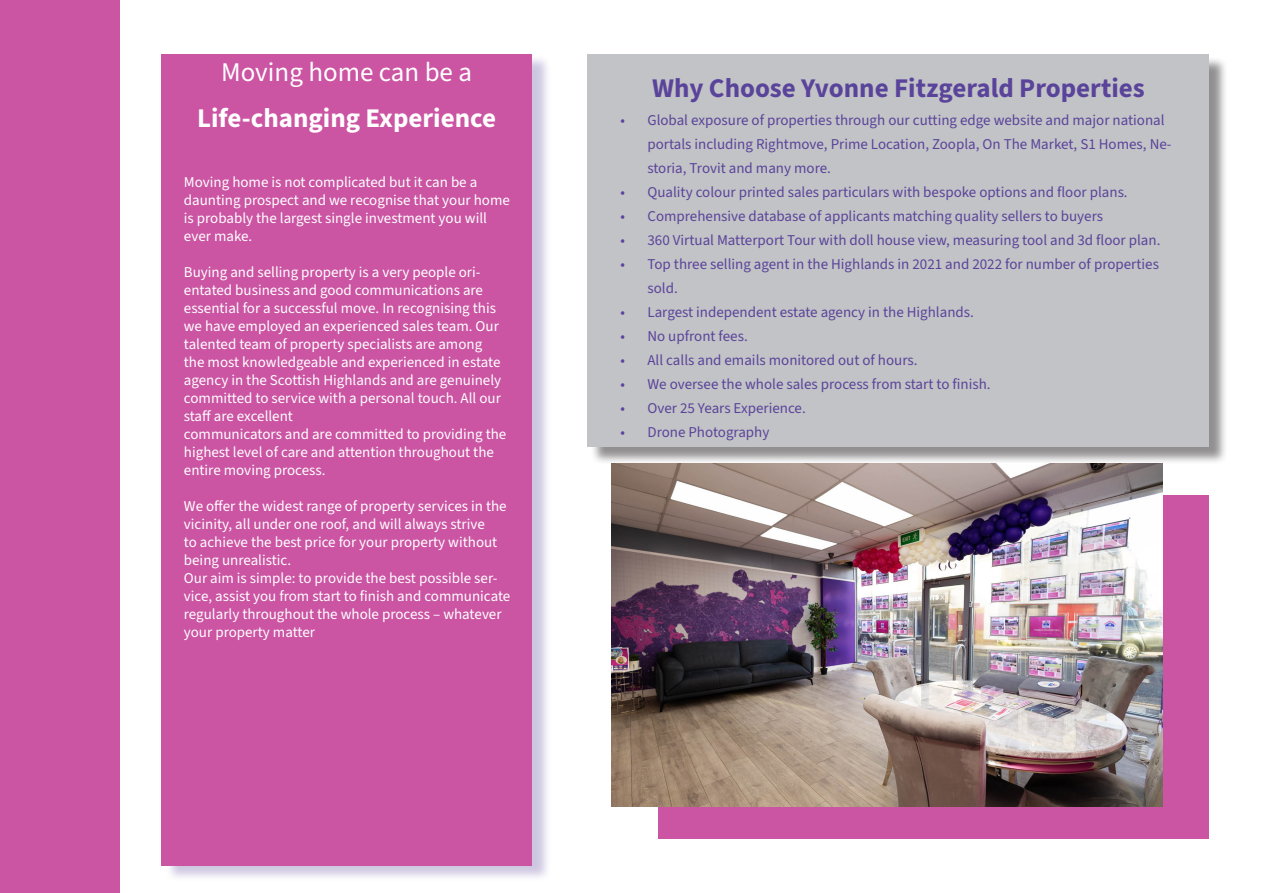
<style>
.page{position:relative;width:1263px;height:893px;background:#fff}
.page>*{position:absolute;margin:0;border:0;box-sizing:border-box;transform-origin:0 0}
.t1{font:700 27px "Source Sans 3";color:#5a439a}
.t2{font:700 27px "Source Sans 3";color:#fff}
.t3{font:27px "Source Sans 3";color:#fff}
.t4{font:15px/18px "Source Sans 3";color:#fff}
.t5{font:15px/24px "Source Sans 3";color:#5a439a}
</style>
<div class="page">
<div style="left:0;top:0;width:119px;height:893px;background:#cb54a3"></div>
<div style="left:590px;top:56px;width:638px;height:409px;background:#231f20;opacity:.5"></div>
<div style="left:588px;top:54px;width:621px;height:392px;background:#c2c3c6"></div>
<div style="left:165px;top:54px;width:387px;height:828px;background:#5a439a;opacity:.3"></div>
<div style="left:162px;top:54px;width:370px;height:811px;background:#cb54a3"></div>
<div style="left:658px;top:496px;width:551px;height:343px;background:#cb54a3"></div>
<img style="left:612px;top:463px;width:551px;height:343px">
<p class="t3" style="left:221px;top:55px;width:252px">Moving home can be a</p>
<p class="t2" style="left:197px;top:100px;width:300px">Life-changing Experience</p>
<p class="t4" style="left:184px;top:173px;width:295px">Moving home is not complicated but it can be a</p>
<p class="t4" style="left:184px;top:191px;width:327px">daunting prospect and we recognise that your home is probably the largest single investment you will ever make.</p>
<p class="t4" style="left:184px;top:263px;width:319px">Buying and selling property is a very people ori&shy;entated business and good communications are essential for a successful move. In recognising this we have employed an experienced sales team. Our talented team of property specialists are among the most knowledgeable and experienced in estate agency in the Scottish Highlands and are genuinely committed to service with a personal touch. All our staff are excellent</p>
<p class="t4" style="left:184px;top:425px;width:324px">communicators and are committed to providing the highest level of care and attention throughout the entire moving process.</p>
<p class="t4" style="left:184px;top:497px;width:324px">We offer the widest range of property services in the vicinity, all under one roof, and will always strive<br>to achieve the best price for your property without being unrealistic.</p>
<p class="t4" style="left:184px;top:569px;width:328px">Our aim is simple: to provide the best possible ser&shy;vice, assist you from start to finish and communicate regularly throughout the whole process – whatever your property matter</p>
<p class="t1" style="left:652px;top:70px;width:494px">Why Choose Yvonne Fitzgerald Properties</p>
<p class="t5" style="left:647px;top:108px;width:526px;text-indent:-27px">• Global exposure of properties through our cutting edge website and major national portals including Rightmove, Prime Location, Zoopla, On The Market, S1 Homes, Ne&shy;storia, Trovit and many more.</p>
<p class="t5" style="left:620px;top:180px;width:509px">• Quality colour printed sales particulars with bespoke options and floor plans.</p>
<p class="t5" style="left:620px;top:204px;width:484px">• Comprehensive database of applicants matching quality sellers to buyers</p>
<p class="t5" style="left:620px;top:228px;width:541px">• 360 Virtual Matterport Tour with doll house view, measuring tool and 3d floor plan.</p>
<p class="t5" style="left:647px;top:252px;width:513px;text-indent:-27px">• Top three selling agent in the Highlands in 2021 and 2022 for number of properties sold.</p>
<p class="t5" style="left:620px;top:300px;width:355px">• Largest independent estate agency in the Highlands.</p>
<p class="t5" style="left:620px;top:324px;width:129px">• No upfront fees.</p>
<p class="t5" style="left:620px;top:348px;width:299px">• All calls and emails monitored out of hours.</p>
<p class="t5" style="left:620px;top:372px;width:372px">• We oversee the whole sales process from start to finish.</p>
<p class="t5" style="left:620px;top:396px;width:187px">• Over 25 Years Experience.</p>
<p class="t5" style="left:620px;top:420px;width:151px">• Drone Photography</p>
</div>
